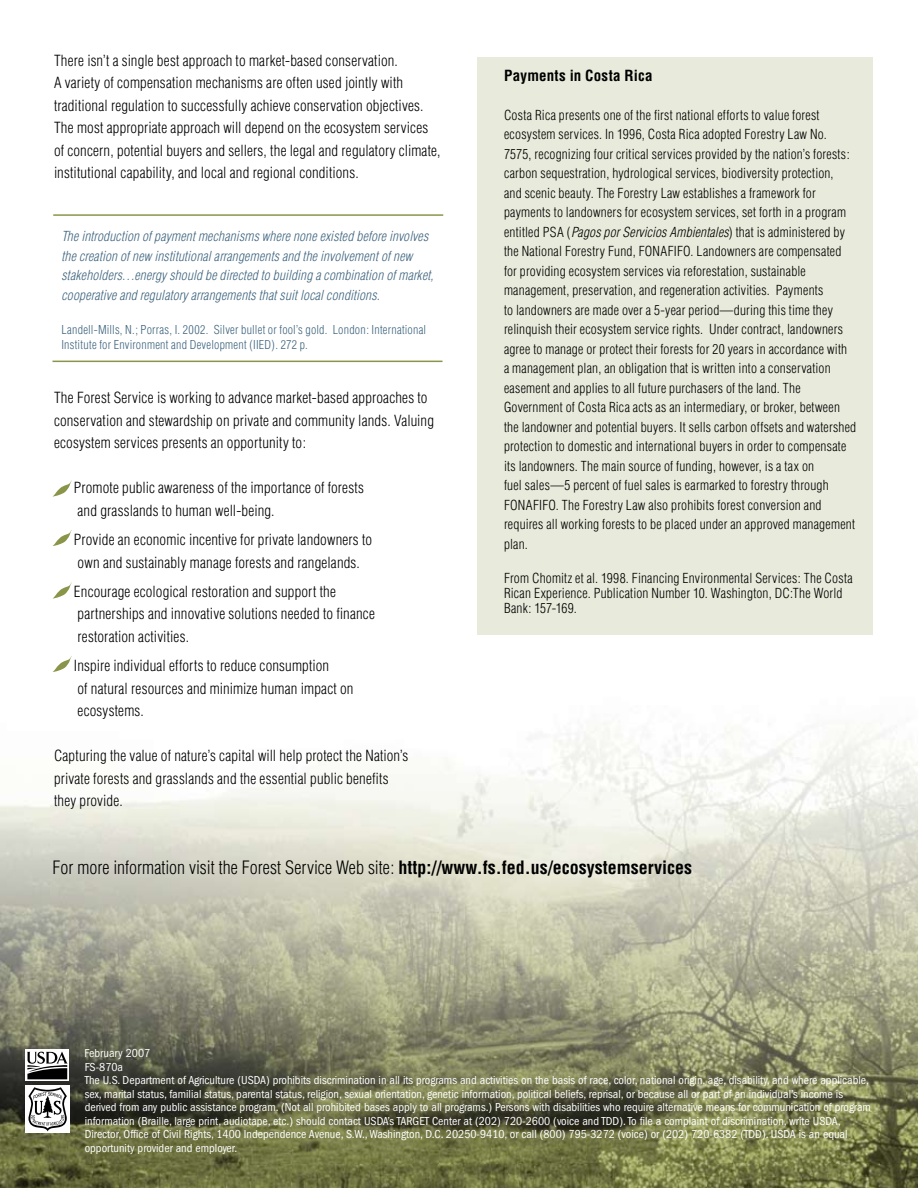
<style>
.page{position:relative;width:918px;height:1188px;background:#fff}
.page>*{position:absolute;margin:0;border:0;box-sizing:border-box;transform-origin:0 0}
.t1{font:300 condensed 18px "Helvetica";color:#000}
.t2{font:300 condensed 15px/22.5px "Helvetica";letter-spacing:.01em;color:#000}
.t3{font:700 condensed 15px "Helvetica";letter-spacing:.02em;color:#000}
.t4{font:300 condensed 13.5px/19.5px "Helvetica";letter-spacing:.015em;color:#000}
.t5{font:italic 300 condensed 13.5px/19.5px "Helvetica";letter-spacing:.01em;color:#3e647e}
.t6{font:condensed 12px/13.5px "Franklin Gothic";color:#fff}
.t7{font:300 condensed 12px/15px "Helvetica";letter-spacing:.02em;color:#3e647e}
.s1{font-style:italic}
.s2{font-weight:700}
</style>
<div class="page">
<img style="left:0;top:634px;width:918px;height:554px">
<div style="left:26px;top:1085px;width:44px;height:48px;background:#fff"></div>
<div style="left:26px;top:1050px;width:43px;height:31px;background:#a3a3a3"></div>
<svg style="left:28px;top:1087px;width:39px;height:44px"></svg>
<div style="left:477px;top:57px;width:396px;height:577px;background:#e8eadb"></div>
<svg style="left:27px;top:1051px;width:41px;height:28px"></svg>
<hr style="left:53px;top:214px;width:390px;height:2px;background:#8b954a">
<hr style="left:52px;top:361px;width:390px;height:1px;background:#8b954a">
<svg style="left:52px;top:480px;width:20px;height:17px"></svg>
<svg style="left:52px;top:530px;width:20px;height:16px"></svg>
<svg style="left:52px;top:582px;width:20px;height:17px"></svg>
<svg style="left:52px;top:656px;width:20px;height:16px"></svg>
<p class="t2" style="left:54px;top:49px;width:388px">There isn’t a single best approach to market-based conservation.<br>A variety of compensation mechanisms are often used jointly with traditional regulation to successfully achieve conservation objectives.<br>The most appropriate approach will depend on the ecosystem services of concern, potential buyers and sellers, the legal and regulatory climate, institutional capability, and local and regional conditions.</p>
<p class="t5" style="left:62px;top:226px;width:373px">The introduction of payment mechanisms where none existed before involves the creation of new institutional arrangements and the involvement of new stakeholders…energy should be directed to building a combination of market, cooperative and regulatory arrangements that suit local conditions.</p>
<p class="t7" style="left:62px;top:322px;width:366px">Landell-Mills, N.; Porras, I. 2002. Silver bullet or fool’s gold. London: International<br>Institute for Environment and Development (IIED). 272 p.</p>
<p class="t2" style="left:54px;top:387px;width:382px">The Forest Service is working to advance market-based approaches to conservation and stewardship on private and community lands. Valuing ecosystem services presents an opportunity to:</p>
<p class="t2" style="left:74px;top:477px;width:292px">Promote public awareness of the importance of forests and grasslands to human well-being.</p>
<p class="t2" style="left:74px;top:528px;width:300px">Provide an economic incentive for private landowners to own and sustainably manage forests and rangelands.</p>
<p class="t2" style="left:74px;top:580px;width:302px">Encourage ecological restoration and support the partnerships and innovative solutions needed to finance restoration activities.</p>
<p class="t2" style="left:74px;top:654px;width:281px">Inspire individual efforts to reduce consumption<br>of natural resources and minimize human impact on ecosystems.</p>
<p class="t2" style="left:54px;top:744px;width:356px">Capturing the value of nature’s capital will help protect the Nation’s private forests and grasslands and the essential public benefits they provide.</p>
<p class="t3" style="left:504px;top:66px;width:150px">Payments in Costa Rica</p>
<p class="t4" style="left:504px;top:105px;width:354px">Costa Rica presents one of the first national efforts to value forest ecosystem services. In 1996, Costa Rica adopted Forestry Law No.<br>7575, recognizing four critical services provided by the nation’s forests: carbon sequestration, hydrological services, biodiversity protection,<br>and scenic beauty. The Forestry Law establishes a framework for payments to landowners for ecosystem services, set forth in a program entitled PSA (<span class="s1">Pagos por Servicios Ambientales</span>) that is administered by the National Forestry Fund, FONAFIFO. Landowners are compensated for providing ecosystem services via reforestation, sustainable management, preservation, and regeneration activities. Payments<br>to landowners are made over a 5-year period—during this time they relinquish their ecosystem service rights. Under contract, landowners agree to manage or protect their forests for 20 years in accordance with<br>a management plan, an obligation that is written into a conservation easement and applies to all future purchasers of the land. The Government of Costa Rica acts as an intermediary, or broker, between the landowner and potential buyers. It sells carbon offsets and watershed protection to domestic and international buyers in order to compensate its landowners. The main source of funding, however, is a tax on<br>fuel sales—5 percent of fuel sales is earmarked to forestry through FONAFIFO. The Forestry Law also prohibits forest conversion and requires all working forests to be placed under an approved management plan.</p>
<p class="t4" style="left:504px;top:571px;width:350px;line-height:15px">From Chomitz et al. 1998. Financing Environmental Services: The Costa<br>Rican Experience. Publication Number 10. Washington, DC:The World<br>Bank: 157-169.</p>
<h1 class="t1" style="left:52px;top:856px;width:641px">For more information visit the Forest Service Web site: <span class="s2">http://www.fs.fed.us/ecosystemservices</span></h1>
<p class="t6" style="left:84px;top:1047px;width:788px">February 2007<br>FS-870a<br>The U.S. Department of Agriculture (USDA) prohibits discrimination in all its programs and activities on the basis of race, color, national origin, age, disability, and where applicable, sex, marital status, familial status, parental status, religion, sexual orientation, genetic information, political beliefs, reprisal, or because all or part of an individual’s income is derived from any public assistance program. (Not all prohibited bases apply to all programs.) Persons with disabilities who require alternative means for communication of program information (Braille, large print, audiotape, etc.) should contact USDA’s TARGET Center at (202) 720-2600 (voice and TDD). To file a complaint of discrimination, write USDA, Director, Office of Civil Rights, 1400 Independence Avenue, S.W., Washington, D.C. 20250-9410, or call (800) 795-3272 (voice) or (202) 720-6382 (TDD). USDA is an equal opportunity provider and employer.</p>
</div>
